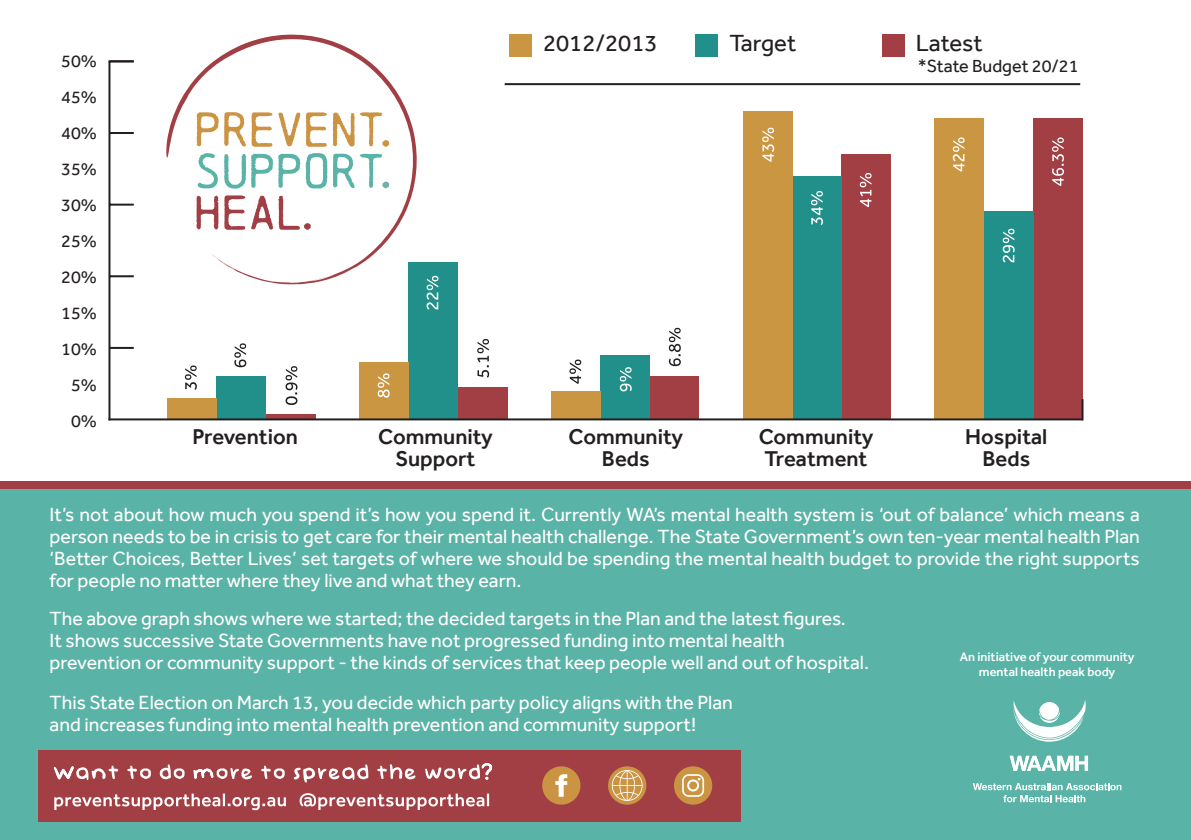
<style>
.page{position:relative;width:1191px;height:840px;background:#fff}
.page>*{position:absolute;margin:0;border:0;box-sizing:border-box;transform-origin:0 0}
.t1{font:24px "Effra";color:#231f20}
.t2{font:500 22px "Effra";color:#231f20}
.t3{font:19.6px/22px "Effra";color:#fff;text-align:justify}
.t4{font:18px "Effra";color:#231f20}
.t5{font:500 12.8px "Effra";color:#fff}
</style>
<div class="page">
<div style="left:0;top:485px;width:1191px;height:354px;background:#59b3a6"></div>
<svg style="left:972px;top:783px;width:149px;height:18px"></svg>
<svg style="left:1013px;top:700px;width:73px;height:41px"></svg>
<svg style="left:1009px;top:755px;width:79px;height:16px"></svg>
<div style="left:0;top:481px;width:1191px;height:8px;background:#a23f45"></div>
<div style="left:38px;top:749px;width:702px;height:72px;background:#a23f45"></div>
<div style="left:542px;top:765px;width:38px;height:39px;background:#cb9443;border-radius:50%"></div>
<svg style="left:555px;top:774px;width:12px;height:22px"></svg>
<svg style="left:608px;top:765px;width:38px;height:39px"></svg>
<svg style="left:612px;top:769px;width:30px;height:31px"></svg>
<hr style="left:612px;top:784px;width:30px;height:1px;background:#fff">
<div style="left:674px;top:765px;width:38px;height:39px;background:#cb9443;border-radius:50%"></div>
<svg style="left:682px;top:774px;width:22px;height:22px"></svg>
<svg style="left:54px;top:793px;width:435px;height:16px"></svg>
<svg style="left:54px;top:763px;width:438px;height:19px"></svg>
<svg style="left:166px;top:35px;width:251px;height:249px"></svg>
<svg style="left:196px;top:195px;width:115px;height:35px"></svg>
<svg style="left:306px;top:153px;width:83px;height:35px"></svg>
<svg style="left:198px;top:153px;width:102px;height:35px"></svg>
<svg style="left:197px;top:112px;width:192px;height:35px"></svg>
<div style="left:509px;top:35px;width:23px;height:22px;background:#cb9641"></div>
<div style="left:695px;top:35px;width:23px;height:22px;background:#22908a"></div>
<div style="left:881px;top:35px;width:23px;height:22px;background:#a23f45"></div>
<hr style="left:504px;top:83px;width:576px;height:2px;background:#231f20">
<div style="left:1033px;top:118px;width:49px;height:301px;background:#a23f45"></div>
<div style="left:984px;top:212px;width:49px;height:207px;background:#22908a"></div>
<div style="left:934px;top:118px;width:50px;height:301px;background:#cb9641"></div>
<div style="left:841px;top:154px;width:49px;height:265px;background:#a23f45"></div>
<div style="left:792px;top:176px;width:49px;height:243px;background:#22908a"></div>
<div style="left:743px;top:111px;width:49px;height:308px;background:#cb9641"></div>
<div style="left:649px;top:376px;width:50px;height:43px;background:#a23f45"></div>
<div style="left:600px;top:355px;width:49px;height:64px;background:#22908a"></div>
<div style="left:551px;top:391px;width:49px;height:28px;background:#cb9641"></div>
<div style="left:458px;top:386px;width:49px;height:33px;background:#a23f45"></div>
<div style="left:408px;top:262px;width:50px;height:157px;background:#22908a"></div>
<div style="left:359px;top:362px;width:49px;height:57px;background:#cb9641"></div>
<div style="left:266px;top:414px;width:49px;height:5px;background:#a23f45"></div>
<div style="left:217px;top:376px;width:49px;height:43px;background:#22908a"></div>
<div style="left:167px;top:398px;width:50px;height:21px;background:#cb9641"></div>
<hr style="left:108px;top:61px;width:2px;height:359px;background:#231f20">
<hr style="left:109px;top:347px;width:25px;height:2px;background:#231f20">
<hr style="left:109px;top:275px;width:25px;height:2px;background:#231f20">
<hr style="left:109px;top:203px;width:25px;height:2px;background:#231f20">
<hr style="left:109px;top:132px;width:25px;height:2px;background:#231f20">
<svg style="left:1002px;top:228px;width:12px;height:34px"></svg>
<svg style="left:952px;top:137px;width:12px;height:34px"></svg>
<svg style="left:811px;top:191px;width:12px;height:34px"></svg>
<svg style="left:762px;top:128px;width:12px;height:33px"></svg>
<svg style="left:620px;top:367px;width:11px;height:24px"></svg>
<svg style="left:569px;top:359px;width:12px;height:24px"></svg>
<svg style="left:426px;top:276px;width:12px;height:33px"></svg>
<svg style="left:378px;top:373px;width:12px;height:24px"></svg>
<svg style="left:234px;top:343px;width:12px;height:24px"></svg>
<svg style="left:185px;top:365px;width:12px;height:24px"></svg>
<hr style="left:108px;top:418px;width:974px;height:2px;background:#231f20">
<hr style="left:108px;top:60px;width:26px;height:2px;background:#231f20">
<hr style="left:1081px;top:399px;width:2px;height:21px;background:#231f20">
<svg style="left:1052px;top:137px;width:12px;height:49px"></svg>
<svg style="left:859px;top:173px;width:12px;height:34px"></svg>
<svg style="left:669px;top:327px;width:12px;height:39px"></svg>
<svg style="left:477px;top:339px;width:12px;height:38px"></svg>
<svg style="left:285px;top:366px;width:12px;height:39px"></svg>
<p class="t4" style="left:61px;top:50px;width:37px">50%</p>
<p class="t4" style="left:61px;top:86px;width:37px">45%</p>
<p class="t4" style="left:61px;top:122px;width:37px">40%</p>
<p class="t4" style="left:61px;top:158px;width:37px">35%</p>
<p class="t4" style="left:61px;top:194px;width:37px">30%</p>
<p class="t4" style="left:61px;top:230px;width:37px">25%</p>
<p class="t4" style="left:61px;top:266px;width:37px">20%</p>
<p class="t4" style="left:61px;top:302px;width:37px">15%</p>
<p class="t4" style="left:61px;top:338px;width:37px">10%</p>
<p class="t4" style="left:71px;top:374px;width:27px">5%</p>
<p class="t4" style="left:71px;top:410px;width:27px">0%</p>
<p class="t1" style="left:543px;top:28px;width:116px">2012/2013</p>
<p class="t1" style="left:729px;top:28px;width:68px">Target</p>
<p class="t1" style="left:915px;top:28px;width:69px">Latest</p>
<p class="t4" style="left:918px;top:55px;width:162px">*State Budget 20/21</p>
<p class="t2" style="left:192px;top:423px;width:107px">Prevention</p>
<p class="t2" style="left:378px;top:423px;width:116px">Community</p>
<p class="t2" style="left:395px;top:445px;width:81px">Support</p>
<p class="t2" style="left:568px;top:423px;width:116px">Community</p>
<p class="t2" style="left:602px;top:445px;width:49px">Beds</p>
<p class="t2" style="left:758px;top:423px;width:116px">Community</p>
<p class="t2" style="left:764px;top:445px;width:104px">Treatment</p>
<p class="t2" style="left:965px;top:423px;width:84px">Hospital</p>
<p class="t2" style="left:982px;top:445px;width:49px">Beds</p>
<p class="t3" style="left:50px;top:502px;width:1091px">It’s not about how much you spend it’s how you spend it. Currently WA’s mental health system is ‘out of balance’ which means a person needs to be in crisis to get care for their mental health challenge. The State Government’s own ten-year mental health Plan ‘Better Choices, Better Lives’ set targets of where we should be spending the mental health budget to provide the right supports for people no matter where they live and what they earn.</p>
<p class="t3" style="left:50px;top:606px;width:798px">The above graph shows where we started; the decided targets in the Plan and the latest figures.</p>
<p class="t3" style="left:50px;top:628px;width:737px">It shows successive State Governments have not progressed funding into mental health</p>
<p class="t3" style="left:50px;top:650px;width:821px">prevention or community support - the kinds of services that keep people well and out of hospital.</p>
<p class="t3" style="left:50px;top:690px;width:685px">This State Election on March 13, you decide which party policy aligns with the Plan</p>
<p class="t3" style="left:50px;top:712px;width:648px">and increases funding into mental health prevention and community support!</p>
<p class="t5" style="left:959px;top:648px;width:176px">An initiative of your community</p>
<p class="t5" style="left:979px;top:663px;width:138px">mental health peak body</p>
</div>
